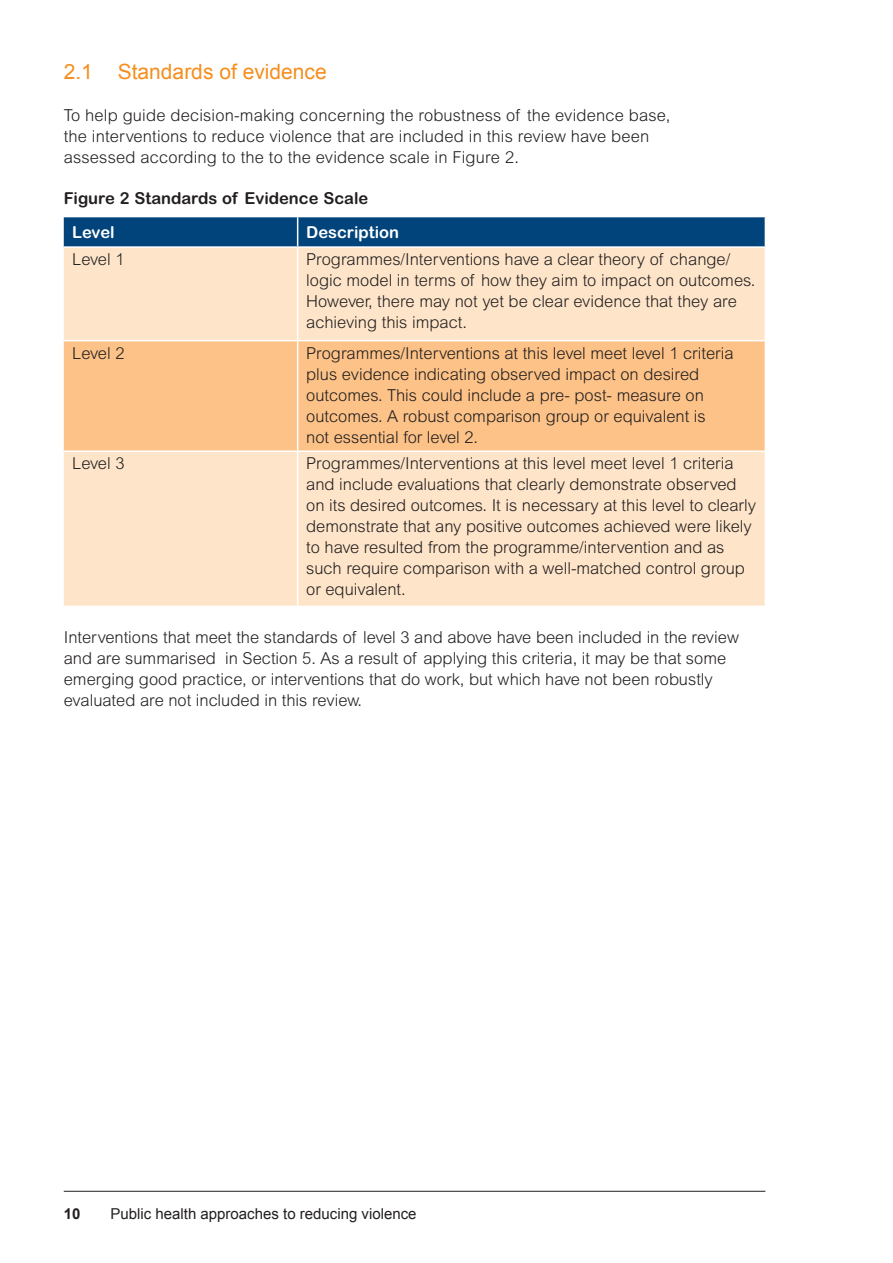
<style>
.page{position:relative;width:893px;height:1263px;background:#fff}
.page>*{position:absolute;margin:0;border:0;box-sizing:border-box;transform-origin:0 0}
.A4_Body{font:21px "Arial";color:#f68e1e}
.A4_table_copy{font:300 16.5px/21px "Arial MT Std";color:#231f20}
.A4_Body-2{font:300 16.5px/21px "Arial MT Std";color:#231f20}
.A4_table_heading{font:700 16.5px "Arial Rounded MT";color:#231f20}
.A4_table_heading-2{font:700 16.5px "Arial Rounded MT";color:#fff}
.t1{font:15px "Arial";color:#231f20}
.t2{font:700 15px "Arial";color:#231f20}
</style>
<div class="page">
<div style="left:64px;top:248px;width:701px;height:358px;background:#fee5c9"></div>
<div style="left:64px;top:341px;width:701px;height:109px;background:#fcc287"></div>
<div style="left:64px;top:217px;width:702px;height:29px;background:#00447b"></div>
<hr style="left:297px;top:248px;width:1px;height:92px;background:#fff">
<hr style="left:64px;top:340px;width:234px;height:1px;background:#fff">
<hr style="left:298px;top:340px;width:468px;height:1px;background:#fff">
<hr style="left:297px;top:341px;width:1px;height:109px;background:#fff">
<hr style="left:64px;top:450px;width:234px;height:2px;background:#fff">
<hr style="left:298px;top:450px;width:468px;height:2px;background:#fff">
<hr style="left:297px;top:452px;width:1px;height:154px;background:#fff">
<hr style="left:64px;top:1191px;width:701px;height:1px;background:#231f20">
<p class="A4_Body" style="left:64px;top:58px;width:264px">2.1 Standards of evidence</p>
<p class="A4_Body-2" style="left:64px;top:105px;width:608px">To help guide decision-making concerning the robustness of the evidence base, the interventions to reduce violence that are included in this review have been assessed according to the to the evidence scale in Figure 2.</p>
<p class="A4_table_heading" style="left:64px;top:188px;width:306px">Figure 2 Standards of Evidence Scale</p>
<p class="A4_table_heading-2" style="left:72px;top:223px;width:44px">Level</p>
<p class="A4_table_heading-2" style="left:306px;top:223px;width:95px">Description</p>
<p class="A4_table_copy" style="left:72px;top:249px;width:54px">Level 1</p>
<p class="A4_table_copy" style="left:306px;top:249px;width:451px">Programmes/Interventions have a clear theory of change/ logic model in terms of how they aim to impact on outcomes.<br>However, there may not yet be clear evidence that they are achieving this impact.</p>
<p class="A4_table_copy" style="left:72px;top:342px;width:54px">Level 2</p>
<p class="A4_table_copy" style="left:306px;top:342px;width:429px">Programmes/Interventions at this level meet level 1 criteria plus evidence indicating observed impact on desired outcomes. This could include a pre- post- measure on outcomes. A robust comparison group or equivalent is<br>not essential for level 2.</p>
<p class="A4_table_copy" style="left:72px;top:453px;width:54px">Level 3</p>
<p class="A4_table_copy" style="left:306px;top:453px;width:451px">Programmes/Interventions at this level meet level 1 criteria and include evaluations that clearly demonstrate observed on its desired outcomes. It is necessary at this level to clearly demonstrate that any positive outcomes achieved were likely to have resulted from the programme/intervention and as such require comparison with a well-matched control group or equivalent.</p>
<p class="A4_Body-2" style="left:64px;top:627px;width:677px">Interventions that meet the standards of level 3 and above have been included in the review and are summarised in Section 5. As a result of applying this criteria, it may be that some emerging good practice, or interventions that do work, but which have not been robustly evaluated are not included in this review.</p>
<p class="t2" style="left:64px;top:1203px;width:18px">10</p>
<p class="t1" style="left:111px;top:1203px;width:307px">Public health approaches to reducing violence</p>
</div>
